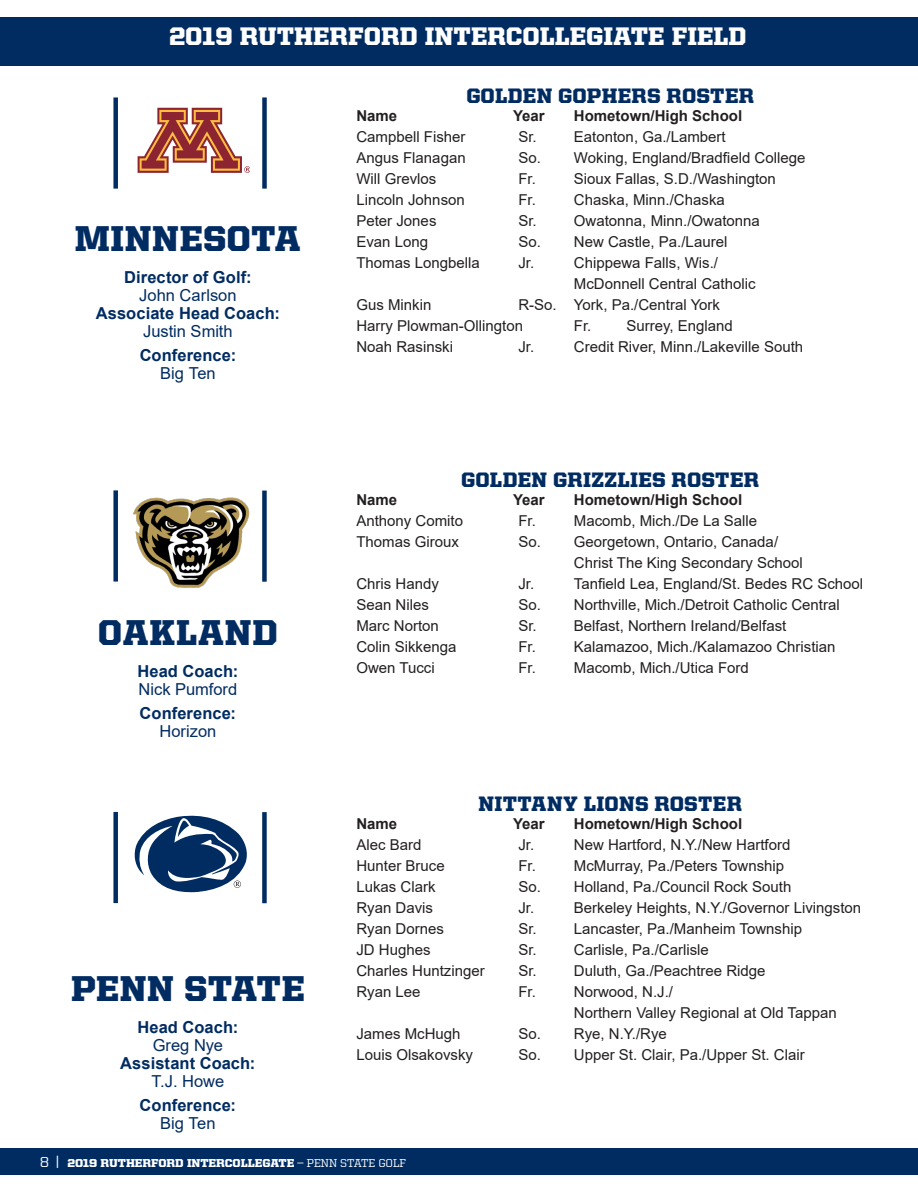
<style>
.page{position:relative;width:918px;height:1188px;background:#fff}
.page>*{position:absolute;margin:0;border:0;box-sizing:border-box;transform-origin:0 0}
.t1{font:900 36px "United Serif Reg";letter-spacing:.015em;color:#002c62}
.t2{font:900 25.5px "United Serif Reg";color:#fff}
.School_rosters{font:900 21px "United Serif Reg";letter-spacing:.015em;color:#002c62}
.t3{font:700 16.5px "Arial";letter-spacing:.005em;color:#002c62}
.t4{font:16.5px "Arial";color:#002c62}
.School_rosters-2{font:15px "Arial";color:#231f20}
.t5{font:700 15px "Arial";color:#231f20}
.t6{font:900 11.55px "United Serif Reg";letter-spacing:-.005em;color:#fff;scale:1.04 1}
.s1{font-weight:500;font-size:14.55px}
.s2{font-weight:500;font-size:15px}
.s3{font-weight:500}
</style>
<div class="page">
<div style="left:0;top:1148px;width:918px;height:27px;background:#002c62"></div>
<div style="left:0;top:17px;width:918px;height:49px;background:#002c62"></div>
<img style="left:133px;top:497px;width:116px;height:91px">
<svg style="left:134px;top:815px;width:113px;height:78px"></svg>
<div style="left:262px;top:491px;width:5px;height:91px;background:#002c62"></div>
<div style="left:113px;top:490px;width:5px;height:92px;background:#002c62"></div>
<div style="left:262px;top:812px;width:5px;height:91px;background:#002c62"></div>
<div style="left:113px;top:812px;width:5px;height:91px;background:#002c62"></div>
<svg style="left:138px;top:108px;width:112px;height:65px"></svg>
<div style="left:262px;top:97px;width:5px;height:92px;background:#002c62"></div>
<div style="left:113px;top:97px;width:5px;height:92px;background:#002c62"></div>
<h2 class="t2" style="left:169px;top:23px;width:579px">2019 RUTHERFORD INTERCOLLEGIATE FIELD</h2>
<p class="t1" style="left:75px;top:218px;width:228px">MINNESOTA</p>
<p class="t3" style="left:124px;top:266px;width:129px">Director of Golf:</p>
<p class="t4" style="left:139px;top:284px;width:99px">John Carlson</p>
<p class="t3" style="left:96px;top:302px;width:186px">Associate Head Coach:</p>
<p class="t4" style="left:143px;top:320px;width:91px">Justin Smith</p>
<p class="t3" style="left:140px;top:344px;width:98px">Conference:</p>
<p class="t4" style="left:160px;top:362px;width:57px">Big Ten</p>
<p class="t1" style="left:98px;top:612px;width:182px">OAKLAND</p>
<p class="t3" style="left:137px;top:660px;width:102px">Head Coach:</p>
<p class="t4" style="left:138px;top:678px;width:100px">Nick Pumford</p>
<p class="t3" style="left:140px;top:702px;width:98px">Conference:</p>
<p class="t4" style="left:159px;top:720px;width:58px">Horizon</p>
<p class="t1" style="left:71px;top:968px;width:235px">PENN STATE</p>
<p class="t3" style="left:137px;top:1016px;width:102px">Head Coach:</p>
<p class="t4" style="left:153px;top:1034px;width:72px">Greg Nye</p>
<p class="t3" style="left:120px;top:1052px;width:137px">Assistant Coach:</p>
<p class="t4" style="left:152px;top:1070px;width:74px">T.J. Howe</p>
<p class="t3" style="left:140px;top:1094px;width:98px">Conference:</p>
<p class="t4" style="left:160px;top:1112px;width:57px">Big Ten</p>
<p class="School_rosters" style="left:466px;top:85px;width:289px">GOLDEN GOPHERS ROSTER</p>
<p class="t5" style="left:356px;top:106px;width:42px">Name</p>
<p class="t5" style="left:513px;top:106px;width:33px">Year</p>
<p class="t5" style="left:574px;top:106px;width:170px">Hometown/High School</p>
<p class="School_rosters-2" style="left:356px;top:127px;width:111px">Campbell Fisher</p>
<p class="School_rosters-2" style="left:518px;top:127px;width:20px">Sr.</p>
<p class="School_rosters-2" style="left:574px;top:127px;width:153px">Eatonton, Ga./Lambert</p>
<p class="School_rosters-2" style="left:356px;top:148px;width:111px">Angus Flanagan</p>
<p class="School_rosters-2" style="left:518px;top:148px;width:288px">So. Woking, England/Bradfield College</p>
<p class="School_rosters-2" style="left:356px;top:169px;width:81px">Will Grevlos</p>
<p class="School_rosters-2" style="left:518px;top:169px;width:19px">Fr.</p>
<p class="School_rosters-2" style="left:574px;top:169px;width:204px">Sioux Fallas, S.D./Washington</p>
<p class="School_rosters-2" style="left:356px;top:190px;width:110px">Lincoln Johnson</p>
<p class="School_rosters-2" style="left:518px;top:190px;width:19px">Fr.</p>
<p class="School_rosters-2" style="left:574px;top:190px;width:152px">Chaska, Minn./Chaska</p>
<p class="School_rosters-2" style="left:356px;top:211px;width:82px">Peter Jones</p>
<p class="School_rosters-2" style="left:518px;top:211px;width:20px">Sr.</p>
<p class="School_rosters-2" style="left:574px;top:211px;width:187px">Owatonna, Minn./Owatonna</p>
<p class="School_rosters-2" style="left:356px;top:232px;width:73px">Evan Long</p>
<p class="School_rosters-2" style="left:518px;top:232px;width:210px">So. New Castle, Pa./Laurel</p>
<p class="School_rosters-2" style="left:356px;top:253px;width:125px">Thomas Longbella</p>
<p class="School_rosters-2" style="left:518px;top:253px;width:17px">Jr.</p>
<p class="School_rosters-2" style="left:574px;top:253px;width:146px">Chippewa Falls, Wis./</p>
<p class="School_rosters-2" style="left:574px;top:274px;width:183px">McDonnell Central Catholic</p>
<p class="School_rosters-2" style="left:356px;top:295px;width:77px">Gus Minkin</p>
<p class="School_rosters-2" style="left:518px;top:295px;width:203px">R-So. York, Pa./Central York</p>
<p class="School_rosters-2" style="left:356px;top:316px;width:168px">Harry Plowman-Ollington</p>
<p class="School_rosters-2" style="left:574px;top:316px;width:160px">Fr. Surrey, England</p>
<p class="School_rosters-2" style="left:356px;top:337px;width:98px">Noah Rasinski</p>
<p class="School_rosters-2" style="left:518px;top:337px;width:17px">Jr.</p>
<p class="School_rosters-2" style="left:574px;top:337px;width:231px">Credit River, Minn./Lakeville South</p>
<p class="School_rosters" style="left:461px;top:469px;width:299px">GOLDEN GRIZZLIES ROSTER</p>
<p class="t5" style="left:356px;top:490px;width:42px">Name</p>
<p class="t5" style="left:513px;top:490px;width:33px">Year</p>
<p class="t5" style="left:574px;top:490px;width:170px">Hometown/High School</p>
<p class="School_rosters-2" style="left:356px;top:511px;width:108px">Anthony Comito</p>
<p class="School_rosters-2" style="left:518px;top:511px;width:19px">Fr.</p>
<p class="School_rosters-2" style="left:574px;top:511px;width:185px">Macomb, Mich./De La Salle</p>
<p class="School_rosters-2" style="left:356px;top:532px;width:104px">Thomas Giroux</p>
<p class="School_rosters-2" style="left:518px;top:532px;width:261px">So. Georgetown, Ontario, Canada/</p>
<p class="School_rosters-2" style="left:574px;top:553px;width:230px">Christ The King Secondary School</p>
<p class="School_rosters-2" style="left:356px;top:574px;width:84px">Chris Handy</p>
<p class="School_rosters-2" style="left:518px;top:574px;width:17px">Jr.</p>
<p class="School_rosters-2" style="left:574px;top:574px;width:291px">Tanfield Lea, England/St. Bedes RC School</p>
<p class="School_rosters-2" style="left:356px;top:595px;width:74px">Sean Niles</p>
<p class="School_rosters-2" style="left:518px;top:595px;width:323px">So. Northville, Mich./Detroit Catholic Central</p>
<p class="School_rosters-2" style="left:356px;top:616px;width:84px">Marc Norton</p>
<p class="School_rosters-2" style="left:518px;top:616px;width:20px">Sr.</p>
<p class="School_rosters-2" style="left:574px;top:616px;width:214px">Belfast, Northern Ireland/Belfast</p>
<p class="School_rosters-2" style="left:356px;top:637px;width:102px">Colin Sikkenga</p>
<p class="School_rosters-2" style="left:518px;top:637px;width:19px">Fr.</p>
<p class="School_rosters-2" style="left:574px;top:637px;width:263px">Kalamazoo, Mich./Kalamazoo Christian</p>
<p class="School_rosters-2" style="left:356px;top:658px;width:80px">Owen Tucci</p>
<p class="School_rosters-2" style="left:518px;top:658px;width:19px">Fr.</p>
<p class="School_rosters-2" style="left:574px;top:658px;width:177px">Macomb, Mich./Utica Ford</p>
<p class="School_rosters" style="left:478px;top:792px;width:265px">NITTANY LIONS ROSTER</p>
<p class="t5" style="left:356px;top:813px;width:42px">Name</p>
<p class="t5" style="left:513px;top:813px;width:33px">Year</p>
<p class="t5" style="left:574px;top:813px;width:170px">Hometown/High School</p>
<p class="School_rosters-2" style="left:356px;top:834px;width:67px">Alec Bard</p>
<p class="School_rosters-2" style="left:518px;top:834px;width:17px">Jr.</p>
<p class="School_rosters-2" style="left:574px;top:834px;width:218px">New Hartford, N.Y./New Hartford</p>
<p class="School_rosters-2" style="left:356px;top:855px;width:90px">Hunter Bruce</p>
<p class="School_rosters-2" style="left:518px;top:855px;width:19px">Fr.</p>
<p class="School_rosters-2" style="left:574px;top:855px;width:212px">McMurray, Pa./Peters Township</p>
<p class="School_rosters-2" style="left:356px;top:876px;width:81px">Lukas Clark</p>
<p class="School_rosters-2" style="left:518px;top:876px;width:275px">So. Holland, Pa./Council Rock South</p>
<p class="School_rosters-2" style="left:356px;top:897px;width:78px">Ryan Davis</p>
<p class="School_rosters-2" style="left:518px;top:897px;width:17px">Jr.</p>
<p class="School_rosters-2" style="left:574px;top:897px;width:289px">Berkeley Heights, N.Y./Governor Livingston</p>
<p class="School_rosters-2" style="left:356px;top:918px;width:89px">Ryan Dornes</p>
<p class="School_rosters-2" style="left:518px;top:918px;width:20px">Sr.</p>
<p class="School_rosters-2" style="left:574px;top:918px;width:230px">Lancaster, Pa./Manheim Township</p>
<p class="School_rosters-2" style="left:356px;top:939px;width:76px">JD Hughes</p>
<p class="School_rosters-2" style="left:518px;top:939px;width:20px">Sr.</p>
<p class="School_rosters-2" style="left:574px;top:939px;width:137px">Carlisle, Pa./Carlisle</p>
<p class="School_rosters-2" style="left:356px;top:960px;width:130px">Charles Huntzinger</p>
<p class="School_rosters-2" style="left:518px;top:960px;width:20px">Sr.</p>
<p class="School_rosters-2" style="left:574px;top:960px;width:193px">Duluth, Ga./Peachtree Ridge</p>
<p class="School_rosters-2" style="left:356px;top:981px;width:66px">Ryan Lee</p>
<p class="School_rosters-2" style="left:518px;top:981px;width:19px">Fr.</p>
<p class="School_rosters-2" style="left:574px;top:981px;width:101px">Norwood, N.J./</p>
<p class="School_rosters-2" style="left:574px;top:1002px;width:264px">Northern Valley Regional at Old Tappan</p>
<p class="School_rosters-2" style="left:356px;top:1023px;width:106px">James McHugh</p>
<p class="School_rosters-2" style="left:518px;top:1023px;width:150px">So. Rye, N.Y./Rye</p>
<p class="School_rosters-2" style="left:356px;top:1044px;width:118px">Louis Olsakovsky</p>
<p class="School_rosters-2" style="left:518px;top:1044px;width:288px">So. Upper St. Clair, Pa./Upper St. Clair</p>
<p class="t6" style="left:40px;top:1156px;width:353px"><span class="s1">8</span> <span class="s2">|</span> 2019 RUTHERFORD INTERCOLLEGATE <span class="s3">— PENN STATE GOLF</span></p>
</div>
